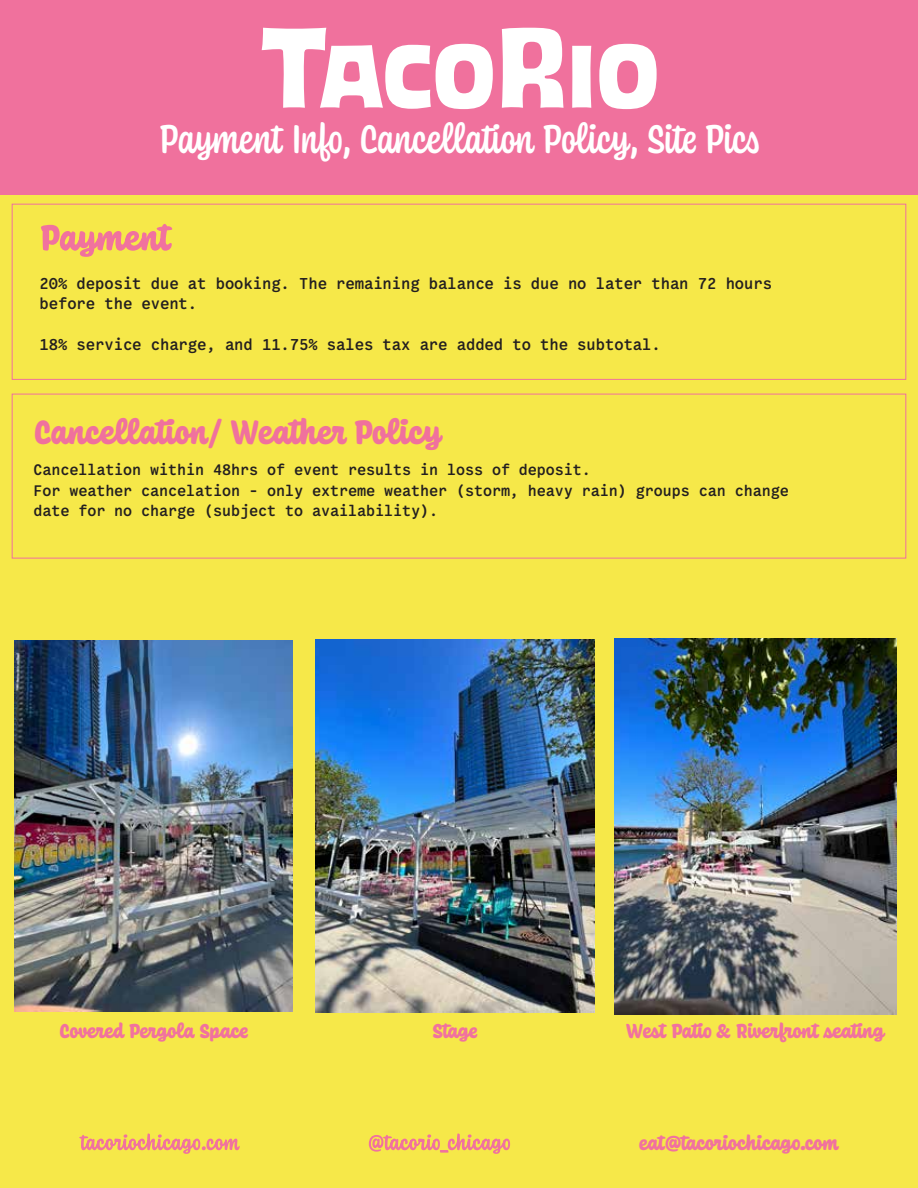
<style>
.page{position:relative;width:918px;height:1188px;background:#f6e849}
.page>*{position:absolute;margin:0;border:0;box-sizing:border-box;transform-origin:0 0}
.t1{font:500 42px "Coniferous";color:#fff}
.t2{font:900 35.4px "Coniferous";color:#f0719d}
.t3{font:900 21.15px "Coniferous";color:#f1729e}
.t4{font:500 17.1px/20.4px "VCTR Monov 0.12";color:#231f20}
.t5{font:500 16.5px/21.3px "VCTR Monov 0.12";color:#231f20}
</style>
<div class="page">
<div style="left:0;top:0;width:918px;height:194px;background:#f0719d"></div>
<svg style="left:262px;top:28px;width:395px;height:81px"></svg>
<svg style="left:41px;top:224px;width:131px;height:33px"></svg>
<div style="left:12px;top:204px;width:894px;height:176px;border:1px solid #f0719d"></div>
<div style="left:12px;top:394px;width:894px;height:164px;border:1px solid #f0719d"></div>
<img style="left:615px;top:638px;width:282px;height:376px">
<img style="left:315px;top:639px;width:280px;height:373px">
<img style="left:14px;top:640px;width:279px;height:371px">
<svg style="left:79px;top:1134px;width:161px;height:20px"></svg>
<svg style="left:369px;top:1134px;width:141px;height:20px"></svg>
<h1 class="t1" style="left:159px;top:110px;width:602px">Payment Info, Cancellation Policy, Site Pics</h1>
<p class="t4" style="left:40px;top:274px;width:734px">20% deposit due at booking. The remaining balance is due no later than 72 hours before the event.</p>
<p class="t4" style="left:40px;top:335px;width:623px">18% service charge, and 11.75% sales tax are added to the subtotal.</p>
<h2 class="t2" style="left:33px;top:408px;width:410px">Cancellation/ Weather Policy</h2>
<p class="t5" style="left:33px;top:460px;width:757px">Cancellation within 48hrs of event results in loss of deposit.<br>For weather cancelation - only extreme weather (storm, heavy rain) groups can change</p>
<p class="t5" style="left:33px;top:501px;width:406px">date for no charge (subject to availability).</p>
<p class="t3" style="left:59px;top:1017px;width:191px">Covered Pergola Space</p>
<p class="t3" style="left:432px;top:1017px;width:47px">Stage</p>
<p class="t3" style="left:626px;top:1017px;width:261px">West Patio &amp; Riverfront seating</p>
<p class="t3" style="left:640px;top:1128px;width:200px">eat@tacoriochicago.com</p>
</div>
